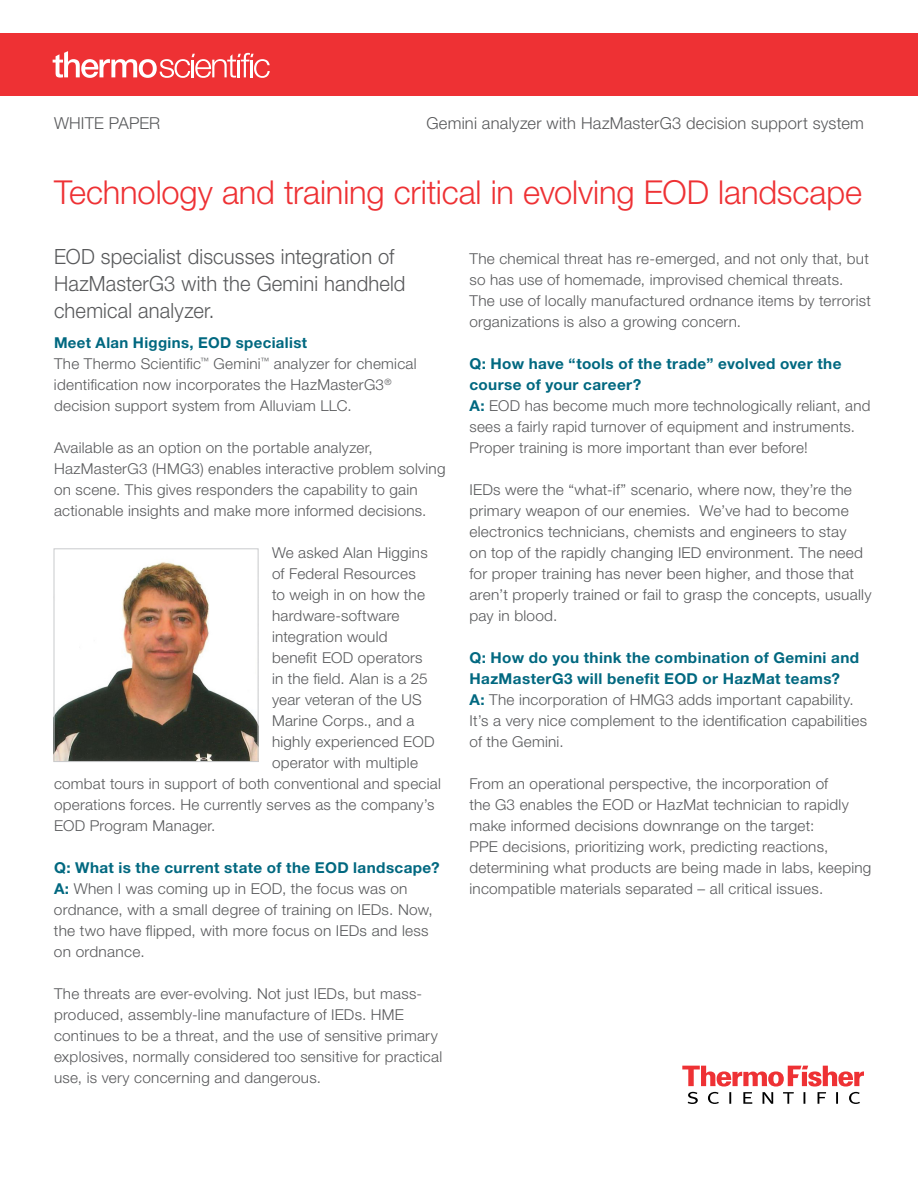
<style>
.page{position:relative;width:918px;height:1188px;background:#fff}
.page>*{position:absolute;margin:0;border:0;box-sizing:border-box;transform-origin:0 0}
.t1{font:300 33px "Helvetica Neue LT Std";letter-spacing:-.005em;color:#ee3134}
.t2{font:300 21px/27px "Helvetica Neue LT Std";letter-spacing:.01em;color:#58595b;scale:.96 1}
.t3{font:300 16.5px "Helvetica Neue LT Std";letter-spacing:.01em;color:#58595b}
.t4{font:300 15px/21px "Helvetica Neue LT Std";letter-spacing:.015em;color:#58595b}
.s1{font-weight:700;color:#006880}
</style>
<div class="page">
<svg style="left:682px;top:1066px;width:182px;height:38px"></svg>
<div style="left:0;top:33px;width:918px;height:63px;background:#ee3134"></div>
<svg style="left:53px;top:51px;width:217px;height:27px"></svg>
<img style="left:56px;top:562px;width:200px;height:198px">
<div style="left:54px;top:548px;width:204px;height:214px;border:1px solid #c9cacc"></div>
<p class="t3" style="left:54px;top:113px;width:108px">WHITE PAPER</p>
<p class="t3" style="left:426px;top:113px;width:439px">Gemini analyzer with HazMasterG3 decision support system</p>
<h1 class="t1" style="left:54px;top:172px;width:809px">Technology and training critical in evolving EOD landscape</h1>
<h2 class="t2" style="left:54px;top:243px;width:368px">EOD specialist discusses integration of<br>HazMasterG3 with the Gemini handheld chemical analyzer.</h2>
<p class="t4" style="left:54px;top:332px;width:364px"><span class="s1">Meet Alan Higgins, EOD specialist<br></span>The Thermo Scientific<sup>™</sup> Gemini<sup>™</sup> analyzer for chemical identification now incorporates the HazMasterG3<sup>® </sup>decision support system from Alluviam LLC.</p>
<p class="t4" style="left:54px;top:437px;width:393px">Available as an option on the portable analyzer, HazMasterG3 (HMG3) enables interactive problem solving on scene. This gives responders the capability to gain actionable insights and make more informed decisions.</p>
<p class="t4" style="left:272px;top:542px;width:157px">We asked Alan Higgins</p>
<p class="t4" style="left:272px;top:563px;width:145px">of Federal Resources</p>
<p class="t4" style="left:272px;top:584px;width:154px">to weigh in on how the</p>
<p class="t4" style="left:272px;top:605px;width:129px">hardware-software</p>
<p class="t4" style="left:272px;top:626px;width:117px">integration would</p>
<p class="t4" style="left:272px;top:647px;width:152px">benefit EOD operators</p>
<p class="t4" style="left:272px;top:668px;width:157px">in the field. Alan is a 25</p>
<p class="t4" style="left:272px;top:689px;width:151px">year veteran of the US</p>
<p class="t4" style="left:272px;top:710px;width:144px">Marine Corps., and a</p>
<p class="t4" style="left:272px;top:731px;width:164px">highly experienced EOD</p>
<p class="t4" style="left:272px;top:752px;width:147px">operator with multiple</p>
<p class="t4" style="left:54px;top:773px;width:388px">combat tours in support of both conventional and special</p>
<p class="t4" style="left:54px;top:794px;width:382px">operations forces. He currently serves as the company’s</p>
<p class="t4" style="left:54px;top:815px;width:163px">EOD Program Manager.</p>
<p class="t4" style="left:54px;top:857px;width:387px"><span class="s1">Q: What is the current state of the EOD landscape?<br>A:</span> When I was coming up in EOD, the focus was on ordnance, with a small degree of training on IEDs. Now, the two have flipped, with more focus on IEDs and less on ordnance.</p>
<p class="t4" style="left:54px;top:983px;width:390px">The threats are ever-evolving. Not just IEDs, but mass&shy;produced, assembly-line manufacture of IEDs. HME continues to be a threat, and the use of sensitive primary explosives, normally considered too sensitive for practical use, is very concerning and dangerous.</p>
<p class="t4" style="left:470px;top:248px;width:403px">The chemical threat has re-emerged, and not only that, but so has use of homemade, improvised chemical threats.<br>The use of locally manufactured ordnance items by terrorist organizations is also a growing concern.</p>
<p class="t4" style="left:470px;top:353px;width:402px"><span class="s1">Q: How have “tools of the trade” evolved over the course of your career?<br>A:</span> EOD has become much more technologically reliant, and sees a fairly rapid turnover of equipment and instruments.<br>Proper training is more important than ever before!</p>
<p class="t4" style="left:470px;top:479px;width:404px">IEDs were the “what-if” scenario, where now, they’re the primary weapon of our enemies. We’ve had to become electronics technicians, chemists and engineers to stay<br>on top of the rapidly changing IED environment. The need for proper training has never been higher, and those that aren’t properly trained or fail to grasp the concepts, usually pay in blood.</p>
<p class="t4" style="left:470px;top:647px;width:399px"><span class="s1">Q: How do you think the combination of Gemini and HazMasterG3 will benefit EOD or HazMat teams?<br>A:</span> The incorporation of HMG3 adds important capability.<br>It’s a very nice complement to the identification capabilities of the Gemini.</p>
<p class="t4" style="left:470px;top:773px;width:403px">From an operational perspective, the incorporation of<br>the G3 enables the EOD or HazMat technician to rapidly make informed decisions downrange on the target:<br>PPE decisions, prioritizing work, predicting reactions, determining what products are being made in labs, keeping incompatible materials separated – all critical issues.</p>
</div>
